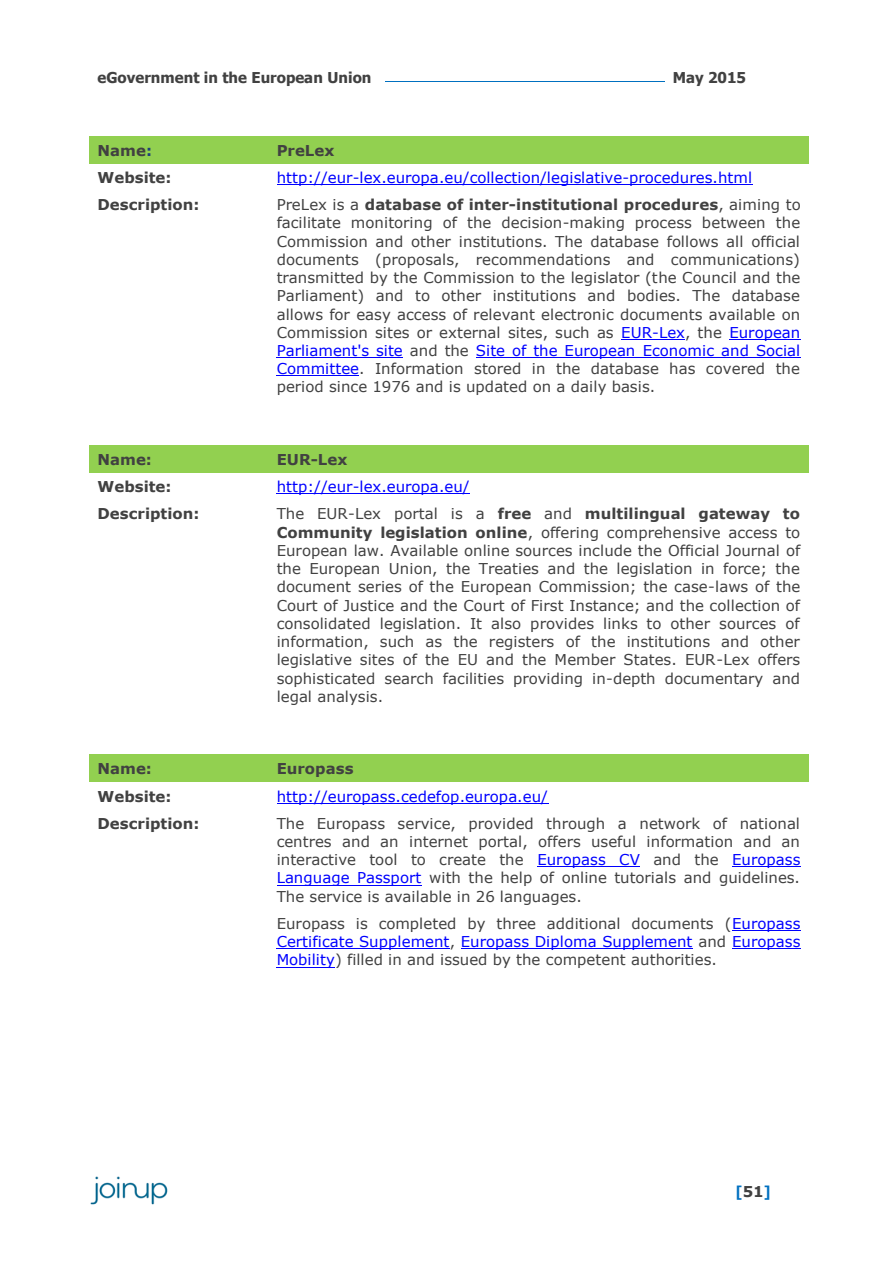
<style>
.page{position:relative;width:893px;height:1263px;background:#fff}
.page>*{position:absolute;margin:0;border:0;box-sizing:border-box;transform-origin:0 0}
.t1{font:15px/18.3px "Verdana";color:#414141;text-align:justify}
.t2{font:15px "Verdana";letter-spacing:.005em;color:#00f}
.t3{font:700 15px "Verdana";color:#414141}
.t4{font:700 15px "Tahoma";color:#414141}
.t5{font:700 15px "Tahoma";color:#0070c0}
.s1{color:#1e4278}
.s2{font-weight:700}
.s3{color:#00f}
.s4{font-family:"Verdana";color:#414141}
</style>
<div class="page">
<img style="left:90px;top:1176px;width:78px;height:29px">
<hr style="left:385px;top:81px;width:280px;height:1px;background:#0070c0">
<div style="left:89px;top:136px;width:180px;height:27px;background:#92d050"></div>
<div style="left:277px;top:141px;width:524px;height:18px;background:#92d050"></div>
<div style="left:269px;top:136px;width:540px;height:5px;background:#92d050"></div>
<hr style="left:269px;top:159px;width:540px;height:4px;background:#92d050">
<hr style="left:277px;top:184px;width:476px;height:1px;background:#00f">
<hr style="left:621px;top:339px;width:64px;height:1px;background:#00f">
<hr style="left:729px;top:339px;width:72px;height:1px;background:#00f">
<hr style="left:277px;top:357px;width:126px;height:1px;background:#00f">
<hr style="left:476px;top:357px;width:325px;height:1px;background:#00f">
<hr style="left:277px;top:376px;width:82px;height:1px;background:#00f">
<div style="left:89px;top:445px;width:180px;height:28px;background:#92d050"></div>
<div style="left:277px;top:450px;width:524px;height:18px;background:#92d050"></div>
<div style="left:269px;top:445px;width:540px;height:5px;background:#92d050"></div>
<div style="left:269px;top:468px;width:540px;height:5px;background:#92d050"></div>
<hr style="left:277px;top:493px;width:193px;height:1px;background:#00f">
<div style="left:89px;top:755px;width:180px;height:27px;background:#92d050"></div>
<div style="left:277px;top:759px;width:524px;height:18px;background:#92d050"></div>
<hr style="left:269px;top:755px;width:540px;height:4px;background:#92d050">
<div style="left:269px;top:777px;width:540px;height:5px;background:#92d050"></div>
<hr style="left:277px;top:803px;width:271px;height:1px;background:#00f">
<hr style="left:537px;top:866px;width:103px;height:1px;background:#00f">
<hr style="left:732px;top:866px;width:69px;height:1px;background:#00f">
<hr style="left:277px;top:885px;width:145px;height:1px;background:#00f">
<hr style="left:732px;top:930px;width:69px;height:1px;background:#00f">
<hr style="left:277px;top:948px;width:173px;height:1px;background:#00f">
<hr style="left:461px;top:948px;width:232px;height:1px;background:#00f">
<hr style="left:732px;top:948px;width:69px;height:1px;background:#00f">
<hr style="left:277px;top:967px;width:58px;height:1px;background:#00f">
<p class="t4" style="left:98px;top:68px;width:275px">eGovernment in the European Union</p>
<p class="t4" style="left:673px;top:68px;width:75px">May 2015</p>
<p class="t3" style="left:98px;top:141px;width:56px">Name<span class="s1">:</span></p>
<p class="t3" style="left:277px;top:141px;width:59px">PreLex</p>
<p class="t3" style="left:98px;top:168px;width:76px">Website:</p>
<p class="t2" style="left:277px;top:168px;width:477px">http://eur-lex.europa.eu/collection/legislative-procedures.html</p>
<p class="t3" style="left:98px;top:195px;width:104px">Description:</p>
<p class="t1" style="left:277px;top:195px;width:526px">PreLex is a <span class="s2">database of inter-institutional procedures</span>, aiming to facilitate monitoring of the decision-making process between the Commission and other institutions. The database follows all official documents (proposals, recommendations and communications) transmitted by the Commission to the legislator (the Council and the Parliament) and to other institutions and bodies. The database allows for easy access of relevant electronic documents available on Commission sites or external sites, such as <span class="s3">EUR-Lex</span>, the <span class="s3">European Parliament's site</span> and the <span class="s3">Site of the European Economic and Social Committee</span>. Information stored in the database has covered the period since 1976 and is updated on a daily basis.</p>
<p class="t3" style="left:98px;top:450px;width:56px">Name:</p>
<p class="t3" style="left:277px;top:450px;width:72px">EUR-Lex</p>
<p class="t3" style="left:98px;top:477px;width:76px">Website:</p>
<p class="t2" style="left:277px;top:477px;width:195px">http://eur-lex.europa.eu/</p>
<p class="t3" style="left:98px;top:504px;width:104px">Description:</p>
<p class="t1" style="left:277px;top:504px;width:525px">The EUR-Lex portal is a <span class="s2">free</span> and <span class="s2">multilingual gateway to Community legislation online</span>, offering comprehensive access to European law. Available online sources include the Official Journal of the European Union, the Treaties and the legislation in force; the document series of the European Commission; the case-laws of the Court of Justice and the Court of First Instance; and the collection of consolidated legislation. It also provides links to other sources of information, such as the registers of the institutions and other legislative sites of the EU and the Member States. EUR-Lex offers sophisticated search facilities providing in-depth documentary and legal analysis.</p>
<p class="t3" style="left:98px;top:759px;width:56px">Name:</p>
<p class="t3" style="left:277px;top:759px;width:78px">Europass</p>
<p class="t3" style="left:98px;top:786px;width:76px">Website:</p>
<p class="t2" style="left:277px;top:786px;width:273px">http://europass.cedefop.europa.eu/</p>
<p class="t3" style="left:98px;top:814px;width:104px">Description:</p>
<p class="t1" style="left:277px;top:814px;width:525px">The Europass service, provided through a network of national centres and an internet portal, offers useful information and an interactive tool to create the <span class="s3">Europass CV</span> and the <span class="s3">Europass Language Passport</span> with the help of online tutorials and guidelines.<br>The service is available in 26 languages.</p>
<p class="t1" style="left:277px;top:914px;width:525px">Europass is completed by three additional documents (<span class="s3">Europass Certificate Supplement</span>, <span class="s3">Europass Diploma Supplement</span> and <span class="s3">Europass Mobility</span>) filled in and issued by the competent authorities.</p>
<p class="t5" style="left:736px;top:1182px;width:36px">[<span class="s4">51</span>]</p>
</div>
